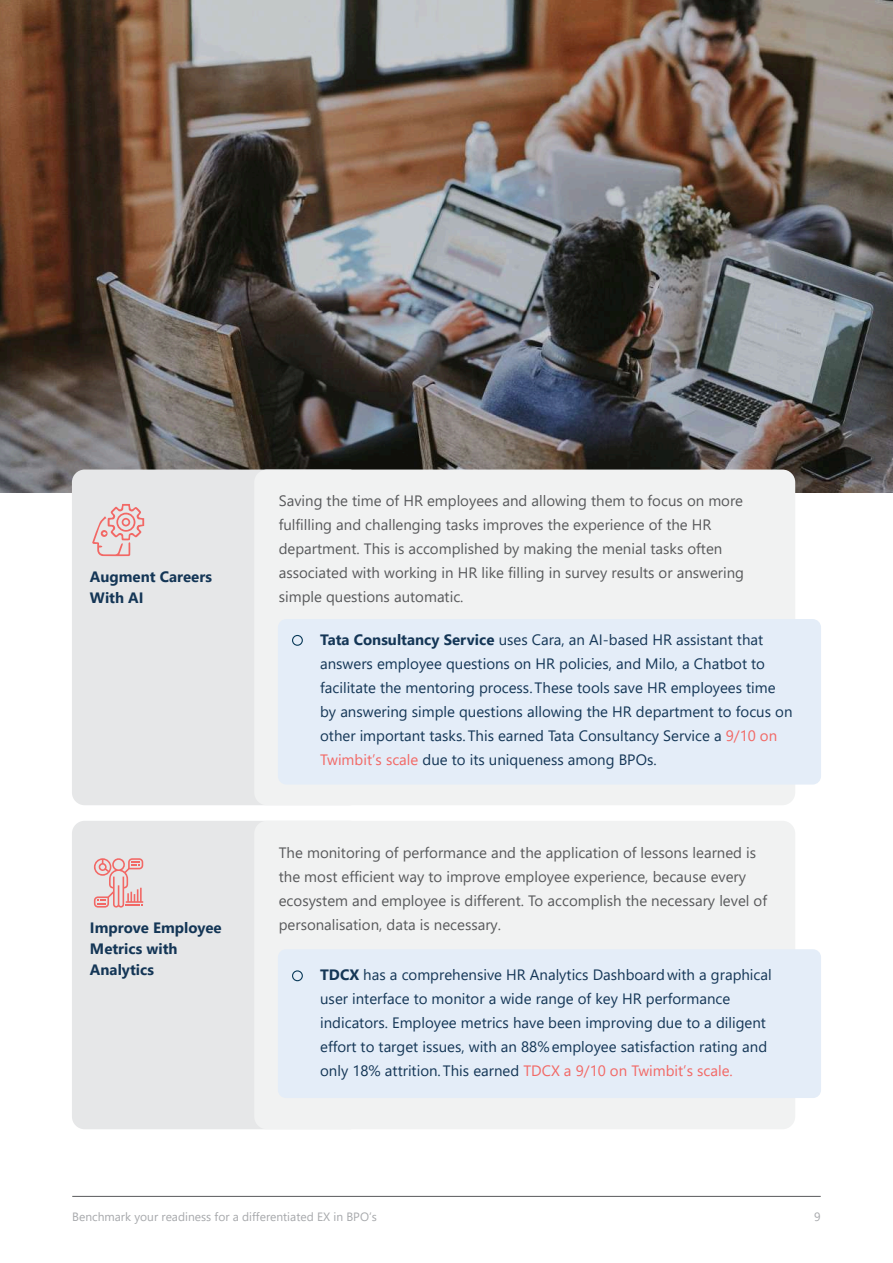
<style>
.page{position:relative;width:893px;height:1263px;background:#fff}
.page>*{position:absolute;margin:0;border:0;box-sizing:border-box;transform-origin:0 0}
.t1{font:15px/24px "Segoe UI";color:#143656}
.t2{font:15px/24px "Segoe UI";color:#58595b}
.t3{font:700 15px/21px "Segoe UI";color:#143656}
.t4{font:12px "Segoe UI";color:#a7a9ac}
.s1{font-weight:700}
.s2{color:#f26865}
</style>
<div class="page">
<img style="left:0;top:0;width:893px;height:493px">
<hr style="left:72px;top:1196px;width:749px;height:1px;background:#58595b">
<div style="left:72px;top:469px;width:290px;height:336px;background:#e6e7e8;border-radius:13px"></div>
<div style="left:254px;top:469px;width:541px;height:336px;background:#f1f2f2;border-radius:13px"></div>
<div style="left:278px;top:619px;width:543px;height:165px;background:#e4edf8;border-radius:8px"></div>
<div style="left:292px;top:635px;width:11px;height:11px;border:1px solid #bfbfbf;border-radius:50%"></div>
<div style="left:72px;top:821px;width:290px;height:308px;background:#e6e7e8;border-radius:13px"></div>
<div style="left:254px;top:821px;width:541px;height:308px;background:#f1f2f2;border-radius:13px"></div>
<div style="left:278px;top:949px;width:543px;height:149px;background:#e4edf8;border-radius:8px"></div>
<svg style="left:92px;top:504px;width:52px;height:52px"></svg>
<svg style="left:94px;top:858px;width:49px;height:50px"></svg>
<div style="left:292px;top:970px;width:11px;height:11px;border:1px solid #bfbfbf;border-radius:50%"></div>
<p class="t3" style="left:90px;top:564px;width:124px">Augment Careers<br>With AI</p>
<p class="t3" style="left:90px;top:916px;width:133px">Improve Employee<br>Metrics with<br>Analytics</p>
<p class="t2" style="left:279px;top:488px;width:467px">Saving the time of HR employees and allowing them to focus on more fulfilling and challenging tasks improves the experience of the HR department. This is accomplished by making the menial tasks often associated with working in HR like filling in survey results or answering simple questions automatic.</p>
<p class="t1" style="left:320px;top:626px;width:474px"><span class="s1">Tata Consultancy Service</span> uses Cara, an AI-based HR assistant that answers employee questions on HR policies, and Milo, a Chatbot to facilitate the mentoring process. These tools save HR employees time by answering simple questions allowing the HR department to focus on other important tasks. This earned Tata Consultancy Service a <span class="s2">9/10 on Twimbit’s scale</span> due to its uniqueness among BPOs.</p>
<p class="t2" style="left:279px;top:839px;width:490px">The monitoring of performance and the application of lessons learned is the most efficient way to improve employee experience, because every ecosystem and employee is different. To accomplish the necessary level of personalisation, data is necessary.</p>
<p class="t1" style="left:320px;top:962px;width:453px"><span class="s1">TDCX</span> has a comprehensive HR Analytics Dashboard with a graphical user interface to monitor a wide range of key HR performance indicators. Employee metrics have been improving due to a diligent effort to target issues, with an 88% employee satisfaction rating and only 18% attrition. This earned <span class="s2">TDCX a 9/10 on Twimbit’s scale.</span></p>
<p class="t4" style="left:72px;top:1205px;width:306px">Benchmark your readiness for a differentiated EX in BPO’s</p>
<p class="t4" style="left:814px;top:1205px;width:8px">9</p>
</div>
